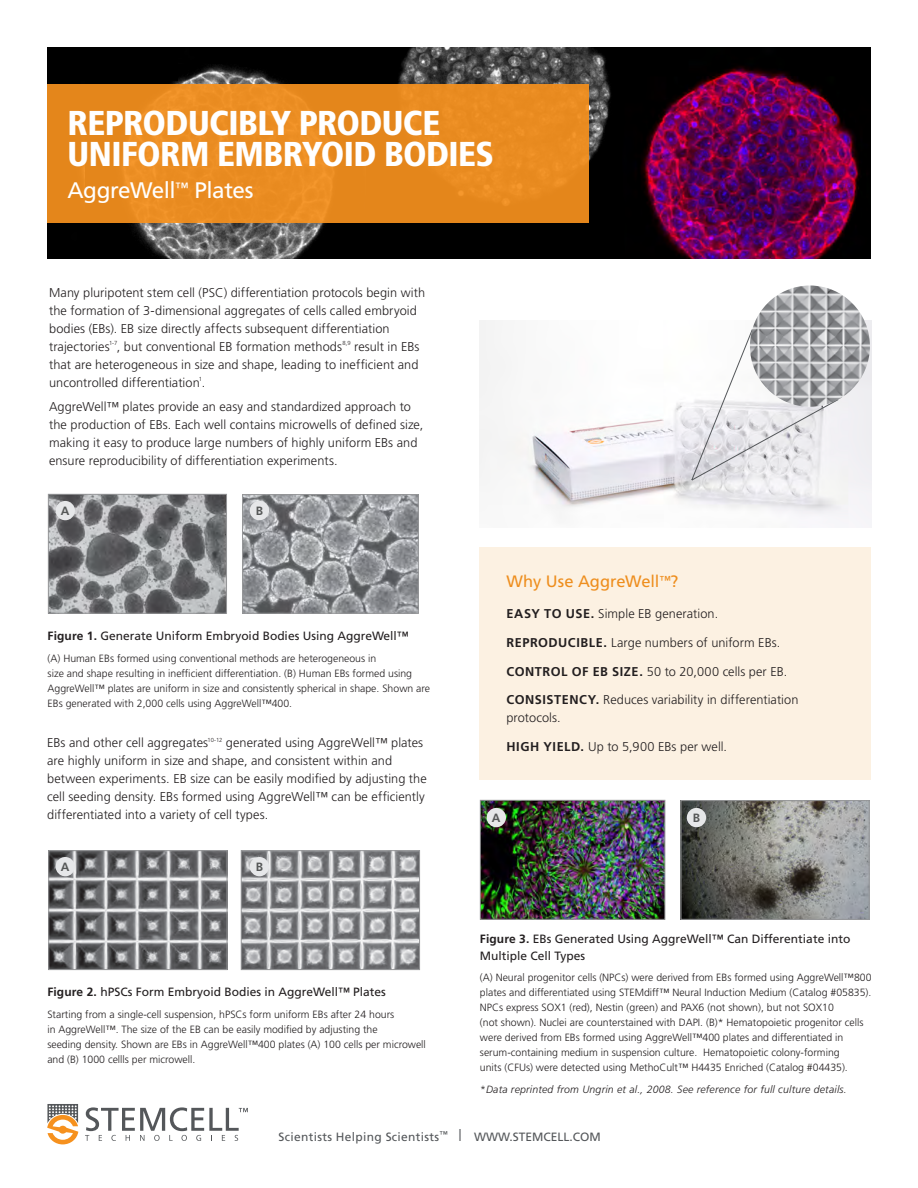
<style>
.page{position:relative;width:918px;height:1188px;background:#fff}
.page>*{position:absolute;margin:0;border:0;box-sizing:border-box;transform-origin:0 0}
.t1{font:900 condensed 34.5px/31.5px "Frutiger LT Std";letter-spacing:-.015em;color:#fff}
.t2{font:22.5px "Frutiger LT Std";letter-spacing:-.02em;color:#fff}
.t3{font:16.5px "Frutiger LT Std";letter-spacing:-.005em;color:#ee8e1e}
.t4{font:300 12.75px/18px "Frutiger LT Std";letter-spacing:.005em;color:#231f20}
.t5{font:12px/16.5px "Frutiger LT Std";color:#231f20}
.t6{font:12px "Frutiger LT Std";letter-spacing:.025em;color:#54575a}
.t7{font:700 12px "Frutiger LT Std";color:#565858}
.t8{font:300 10.5px/15px "Frutiger LT Std";color:#231f20}
.t9{font:italic 300 10.5px "Frutiger LT Std";letter-spacing:.02em;color:#231f20}
.s1{font-weight:700}
</style>
<div class="page">
<img style="left:47px;top:47px;width:824px;height:212px">
<img style="left:366px;top:47px;width:255px;height:176px">
<img style="left:85px;top:65px;width:256px;height:194px">
<svg style="left:85px;top:1107px;width:163px;height:34px"></svg>
<svg style="left:47px;top:1104px;width:31px;height:40px"></svg>
<div style="left:47px;top:47px;width:131px;height:33px;background:#000"></div>
<div style="left:239px;top:47px;width:131px;height:20px;background:#000"></div>
<div style="left:329px;top:223px;width:292px;height:36px;background:#000"></div>
<div style="left:47px;top:84px;width:542px;height:139px;background:#e88a20"></div>
<img style="left:50px;top:496px;width:175px;height:116px">
<div style="left:48px;top:494px;width:179px;height:120px;border:1px solid #959698"></div>
<img style="left:244px;top:496px;width:173px;height:116px">
<div style="left:242px;top:494px;width:177px;height:120px;border:1px solid #959698"></div>
<img style="left:243px;top:852px;width:175px;height:116px">
<div style="left:241px;top:850px;width:179px;height:120px;border:1px solid #959698"></div>
<img style="left:50px;top:852px;width:175px;height:116px">
<div style="left:48px;top:850px;width:179px;height:120px;border:1px solid #959698"></div>
<img style="left:482px;top:802px;width:181px;height:116px">
<div style="left:480px;top:800px;width:185px;height:120px;border:1px solid #959698"></div>
<img style="left:683px;top:802px;width:185px;height:116px">
<div style="left:681px;top:800px;width:189px;height:120px;border:1px solid #959698"></div>
<div style="left:56px;top:501px;width:19px;height:19px;background:#e6e7e9;border-radius:50%"></div>
<div style="left:56px;top:857px;width:19px;height:19px;background:#e6e7e9;border-radius:50%"></div>
<div style="left:487px;top:808px;width:19px;height:19px;background:#e6e7e9;border-radius:50%"></div>
<div style="left:250px;top:501px;width:19px;height:19px;background:#e6e7e9;border-radius:50%"></div>
<div style="left:250px;top:857px;width:19px;height:19px;background:#e6e7e9;border-radius:50%"></div>
<div style="left:687px;top:808px;width:19px;height:19px;background:#e6e7e9;border-radius:50%"></div>
<div style="left:479px;top:547px;width:392px;height:233px;background:#fcf1e2"></div>
<img style="left:480px;top:320px;width:391px;height:200px">
<svg style="left:691px;top:329px;width:148px;height:152px"></svg>
<img style="left:750px;top:286px;width:120px;height:121px">
<h1 class="t1" style="left:68px;top:107px;width:428px">REPRODUCIBLY PRODUCE<br>UNIFORM EMBRYOID BODIES</h1>
<h2 class="t2" style="left:68px;top:177px;width:188px">AggreWell<sup>™</sup> Plates</h2>
<p class="t4" style="left:49px;top:283px;width:377px">Many pluripotent stem cell (PSC) differentiation protocols begin with the formation of 3-dimensional aggregates of cells called embryoid bodies (EBs). EB size directly affects subsequent differentiation trajectories<sup>1-7</sup>, but conventional EB formation methods<sup>8,9</sup> result in EBs that are heterogeneous in size and shape, leading to inefficient and uncontrolled differentiation<sup>1</sup>.</p>
<p class="t4" style="left:49px;top:398px;width:376px">AggreWell™ plates provide an easy and standardized approach to the production of EBs. Each well contains microwells of defined size, making it easy to produce large numbers of highly uniform EBs and ensure reproducibility of differentiation experiments.</p>
<p class="t7" style="left:61px;top:503px;width:10px">A</p>
<p class="t7" style="left:256px;top:503px;width:9px">B</p>
<p class="t5" style="left:48px;top:627px;width:363px"><span class="s1">Figure 1.</span> Generate Uniform Embryoid Bodies Using AggreWell™</p>
<p class="t8" style="left:48px;top:651px;width:384px">(A) Human EBs formed using conventional methods are heterogeneous in<br>size and shape resulting in inefficient differentiation. (B) Human EBs formed using AggreWell™ plates are uniform in size and consistently spherical in shape. Shown are EBs generated with 2,000 cells using AggreWell™400.</p>
<p class="t4" style="left:47px;top:734px;width:381px">EBs and other cell aggregates<sup>10-12</sup> generated using AggreWell™ plates are highly uniform in size and shape, and consistent within and between experiments. EB size can be easily modified by adjusting the cell seeding density. EBs formed using AggreWell™ can be efficiently differentiated into a variety of cell types.</p>
<p class="t7" style="left:61px;top:859px;width:10px">A</p>
<p class="t7" style="left:256px;top:859px;width:9px">B</p>
<p class="t5" style="left:47px;top:984px;width:340px"><span class="s1">Figure 2.</span> hPSCs Form Embryoid Bodies in AggreWell™ Plates</p>
<p class="t8" style="left:47px;top:1007px;width:380px">Starting from a single-cell suspension, hPSCs form uniform EBs after 24 hours<br>in AggreWell™. The size of the EB can be easily modified by adjusting the<br>seeding density. Shown are EBs in AggreWell™400 plates (A) 100 cells per microwell and (B) 1000 cellls per microwell.</p>
<p class="t3" style="left:506px;top:571px;width:173px">Why Use AggreWell<sup>™</sup>?</p>
<p class="t4" style="left:506px;top:605px;width:213px"><span class="s1">EASY TO USE.</span> Simple EB generation.</p>
<p class="t4" style="left:506px;top:634px;width:275px"><span class="s1">REPRODUCIBLE.</span> Large numbers of uniform EBs.</p>
<p class="t4" style="left:506px;top:662px;width:282px"><span class="s1">CONTROL OF EB SIZE.</span> 50 to 20,000 cells per EB.</p>
<p class="t4" style="left:506px;top:691px;width:294px"><span class="s1">CONSISTENCY.</span> Reduces variability in differentiation protocols.</p>
<p class="t4" style="left:506px;top:738px;width:222px"><span class="s1">HIGH YIELD.</span> Up to 5,900 EBs per well.</p>
<p class="t7" style="left:492px;top:810px;width:10px">A</p>
<p class="t7" style="left:693px;top:810px;width:9px">B</p>
<p class="t5" style="left:480px;top:931px;width:372px"><span class="s1">Figure 3.</span> EBs Generated Using AggreWell™ Can Differentiate into<br>Multiple Cell Types</p>
<p class="t8" style="left:480px;top:970px;width:393px">(A) Neural progenitor cells (NPCs) were derived from EBs formed using AggreWell™800 plates and differentiated using STEMdiff™ Neural Induction Medium (Catalog #05835).<br>NPCs express SOX1 (red), Nestin (green) and PAX6 (not shown), but not SOX10<br>(not shown). Nuclei are counterstained with DAPI. (B)* Hematopoietic progenitor cells were derived from EBs formed using AggreWell™400 plates and differentiated in serum-containing medium in suspension culture. Hematopoietic colony-forming<br>units (CFUs) were detected using MethoCult™ H4435 Enriched (Catalog #04435).</p>
<p class="t9" style="left:480px;top:1084px;width:368px">*Data reprinted from Ungrin et al., 2008. See reference for full culture details.</p>
<p class="t6" style="left:279px;top:1130px;width:324px">Scientists Helping Scientists<sup>™</sup> | WWW.STEMCELL.COM</p>
</div>
